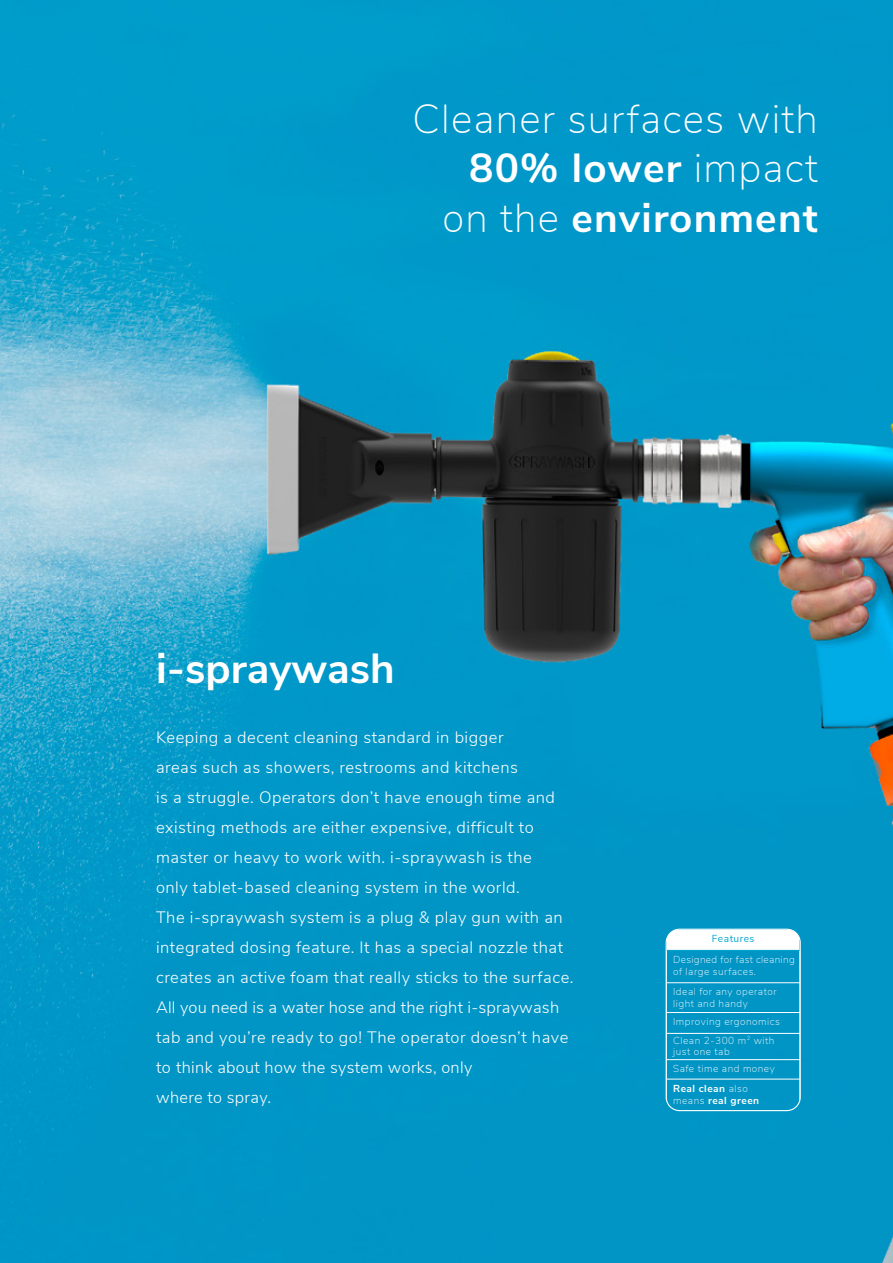
<style>
.page{position:relative;width:893px;height:1263px;background:#fff}
.page>*{position:absolute;margin:0;border:0;box-sizing:border-box;transform-origin:0 0}
.t1{font:700 42px "Nunito Sans";color:#fff}
.t2{font:200 40.5px/49.2px "Nunito Sans";letter-spacing:.03em;color:#fff;text-align:right}
.t3{font:300 16.5px/30px "Nunito Sans";letter-spacing:.03em;color:#fff}
.t4{font:200 10.2px/11.2px "Nunito Sans";letter-spacing:.05em;color:#fff}
.t5{font:200 10.2px/12.1px "Nunito Sans";letter-spacing:.03em;color:#fff}
.t6{font:700 10.2px/12.1px "Nunito Sans";letter-spacing:.05em;color:#fff}
.t7{font:10.2px "Nunito Sans";letter-spacing:.05em;color:#00a6ce}
.s1{font-weight:700}
.s2{font-weight:200}
</style>
<div class="page">
<img style="left:0;top:0;width:893px;height:1263px">
<div style="left:666px;top:929px;width:134px;height:21px;background:#fff"></div>
<hr style="left:666px;top:982px;width:134px;height:1px;background:#fff">
<hr style="left:666px;top:1012px;width:134px;height:1px;background:#fff">
<hr style="left:666px;top:1033px;width:134px;height:1px;background:#fff">
<hr style="left:666px;top:1059px;width:134px;height:1px;background:#fff">
<hr style="left:666px;top:1079px;width:134px;height:1px;background:#fff">
<hr style="left:666px;top:1079px;width:1px;height:31px;background:#fff">
<hr style="left:800px;top:1079px;width:1px;height:31px;background:#fff">
<hr style="left:666px;top:929px;width:134px;height:1px;background:#00a6ce">
<hr style="left:666px;top:950px;width:134px;height:1px;background:#00a6ce">
<div style="left:666px;top:929px;width:135px;height:182px;border:1px solid #fff;border-radius:14px"></div>
<h2 class="t2" style="left:413px;top:93px;width:407px">Cleaner surfaces with<br><span class="s1">80% lower</span> impact<br>on the <span class="s1">environment</span></h2>
<h1 class="t1" style="left:156px;top:638px;width:240px">i-spraywash</h1>
<p class="t3" style="left:156px;top:721px;width:419px">Keeping a decent cleaning standard in bigger<br>areas such as showers, restrooms and kitchens<br>is a struggle. Operators don’t have enough time and existing methods are either expensive, difficult to master or heavy to work with. i-spraywash is the<br>only tablet-based cleaning system in the world.<br>The i-spraywash system is a plug &amp; play gun with an integrated dosing feature. It has a special nozzle that creates an active foam that really sticks to the surface.<br>All you need is a water hose and the right i-spraywash tab and you’re ready to go! The operator doesn’t have to think about how the system works, only<br>where to spray.</p>
<p class="t7" style="left:712px;top:931px;width:44px">Features</p>
<p class="t5" style="left:673px;top:953px;width:123px">Designed for fast cleaning of large surfaces.</p>
<p class="t4" style="left:673px;top:986px;width:105px">Ideal for any operator light and handy</p>
<p class="t4" style="left:673px;top:1012px;width:108px;line-height:18.6px">Improving ergonomics<br>Clean 2-300 m<sup>2</sup> with</p>
<p class="t4" style="left:673px;top:1042px;width:103px;line-height:17.2px">just one tab<br>Safe time and money</p>
<p class="t6" style="left:673px;top:1081px;width:88px">Real clean <span class="s2">also means</span> real green</p>
</div>
